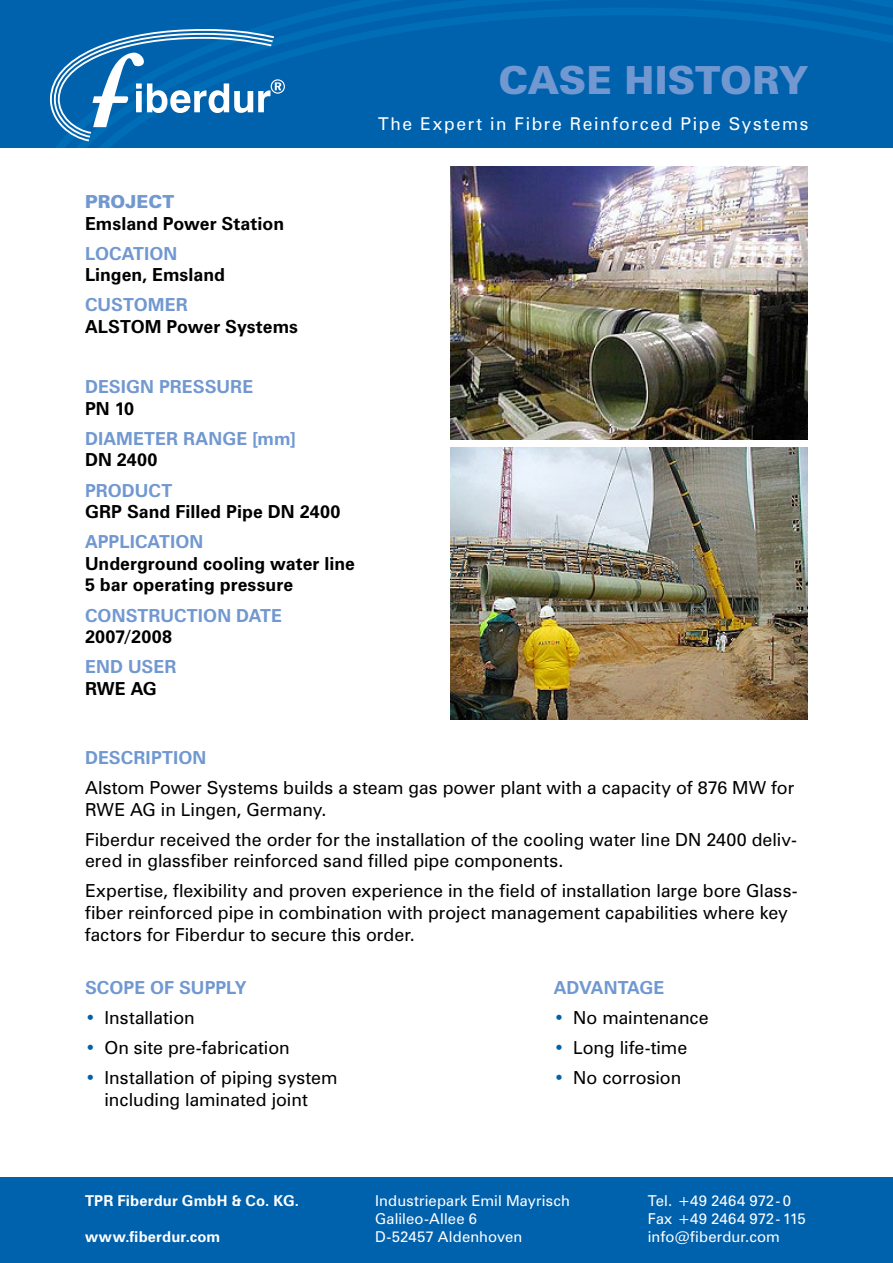
<style>
.page{position:relative;width:893px;height:1263px;background:#fff}
.page>*{position:absolute;margin:0;border:0;box-sizing:border-box;transform-origin:0 0}
.t1{font:900 38.85px "Zurich BT";letter-spacing:-.005em;color:#7198d0}
.t2{font:18px/21.6px "Zurich BT";color:#000}
.t3{font:700 18px/21.6px "Zurich BT";color:#000}
.t4{font:700 18px "Zurich BT";letter-spacing:.005em;color:#7198d0}
.t5{font:900 18px "Zurich BT";color:#7198d0}
.t6{font:17.7px "Zurich BT";letter-spacing:.09em;color:#fff}
.t7{font:15px/18px "Zurich BT";letter-spacing:.01em;color:#fff}
.t8{font:700 15px "Zurich BT";letter-spacing:.01em;color:#fff}
.s1{font-weight:700;color:#0061ad}
</style>
<div class="page">
<svg style="left:27px;top:0;width:866px;height:148px;background:#0063ae"></svg>
<svg style="left:43px;top:8px;width:850px;height:140px;background:#0061ad"></svg>
<div style="left:0;top:1178px;width:893px;height:85px;background:#0061ad"></div>
<svg style="left:50px;top:29px;width:235px;height:112px;background:#2d7fbd"></svg>
<img style="left:451px;top:167px;width:357px;height:272px">
<img style="left:451px;top:448px;width:357px;height:272px">
<h1 class="t1" style="left:498px;top:56px;width:312px">CASE HISTORY</h1>
<p class="t6" style="left:378px;top:113px;width:432px">The Expert in Fibre Reinforced Pipe Systems</p>
<p class="t5" style="left:85px;top:191px;width:91px">PROJECT</p>
<p class="t3" style="left:85px;top:212px;width:201px">Emsland Power Station</p>
<p class="t4" style="left:85px;top:242px;width:94px">LOCATION</p>
<p class="t3" style="left:85px;top:264px;width:142px">Lingen, Emsland</p>
<p class="t4" style="left:85px;top:294px;width:104px">CUSTOMER</p>
<p class="t3" style="left:85px;top:316px;width:215px">ALSTOM Power Systems</p>
<p class="t4" style="left:85px;top:376px;width:170px">DESIGN PRESSURE</p>
<p class="t3" style="left:85px;top:397px;width:51px">PN 10</p>
<p class="t4" style="left:85px;top:427px;width:212px">DIAMETER RANGE [mm]</p>
<p class="t3" style="left:85px;top:449px;width:74px">DN 2400</p>
<p class="t4" style="left:85px;top:479px;width:89px">PRODUCT</p>
<p class="t3" style="left:85px;top:501px;width:257px">GRP Sand Filled Pipe DN 2400</p>
<p class="t4" style="left:85px;top:531px;width:120px">APPLICATION</p>
<p class="t3" style="left:85px;top:552px;width:272px">Underground cooling water line<br>5 bar operating pressure</p>
<p class="t4" style="left:85px;top:604px;width:198px">CONSTRUCTION DATE</p>
<p class="t3" style="left:85px;top:626px;width:88px">2007/2008</p>
<p class="t4" style="left:85px;top:656px;width:93px">END USER</p>
<p class="t3" style="left:85px;top:677px;width:73px">RWE AG</p>
<p class="t4" style="left:85px;top:746px;width:123px">DESCRIPTION</p>
<p class="t2" style="left:85px;top:777px;width:711px">Alstom Power Systems builds a steam gas power plant with a capacity of 876 MW for<br>RWE AG in Lingen, Germany.</p>
<p class="t2" style="left:85px;top:828px;width:713px">Fiberdur received the order for the installation of the cooling water line DN 2400 deliv&shy;ered in glassfiber reinforced sand filled pipe components.</p>
<p class="t2" style="left:85px;top:880px;width:714px">Expertise, flexibility and proven experience in the field of installation large bore Glass&shy;fiber reinforced pipe in combination with project management capabilities where key factors for Fiberdur to secure this order.</p>
<p class="t4" style="left:85px;top:977px;width:163px">SCOPE OF SUPPLY</p>
<p class="t2" style="left:85px;top:1007px;width:111px"><span class="s1">•</span> Installation</p>
<p class="t2" style="left:85px;top:1037px;width:206px"><span class="s1">•</span> On site pre-fabrication</p>
<p class="t2" style="left:85px;top:1067px;width:254px;text-align:center"><span class="s1">•</span> Installation of piping system including laminated joint</p>
<p class="t8" style="left:85px;top:1192px;width:215px">TPR Fiberdur GmbH &amp; Co. KG.</p>
<p class="t8" style="left:85px;top:1228px;width:137px">www.fiberdur.com</p>
<p class="t4" style="left:554px;top:977px;width:112px">ADVANTAGE</p>
<p class="t2" style="left:554px;top:1007px;width:157px"><span class="s1">•</span> No maintenance</p>
<p class="t2" style="left:554px;top:1037px;width:135px"><span class="s1">•</span> Long life-time</p>
<p class="t2" style="left:554px;top:1067px;width:129px"><span class="s1">•</span> No corrosion</p>
<p class="t7" style="left:375px;top:1191px;width:196px">Industriepark Emil Mayrisch<br>Galileo-Allee 6<br>D-52457 Aldenhoven</p>
<p class="t7" style="left:648px;top:1191px;width:160px">Tel. +49 2464 972- 0<br>Fax +49 2464 972- 115 info@fiberdur.com</p>
</div>
